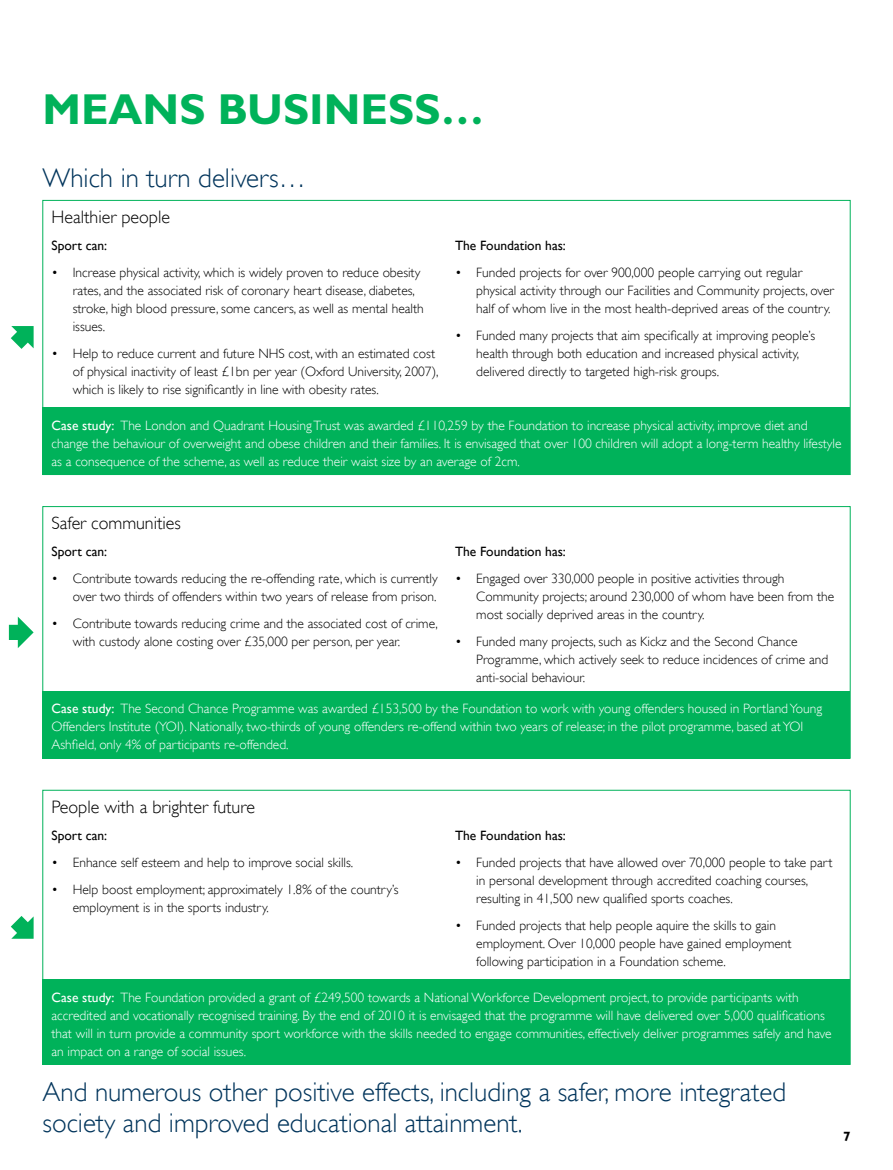
<style>
.page{position:relative;width:893px;height:1170px;background:#fff}
.page>*{position:absolute;margin:0;border:0;box-sizing:border-box;transform-origin:0 0}
.t1{font:700 43.5px "Gill Alt One";color:#00b25a}
.t2{font:300 27px/31.5px "Gill Sans";color:#00345b}
.t3{font:300 18px "Gill Sans";color:#000}
.t4{font:300 13.5px/18px "Gill Sans";color:#000}
.t5{font:300 13.5px/18px "Gill Sans";color:#fff}
.t6{font:13.5px "Gill Sans";color:#000}
.t7{font:700 13.5px "Gill Alt One";color:#000}
.s1{font-weight:400}
</style>
<div class="page">
<div style="left:43px;top:407px;width:807px;height:68px;background:#00b25a"></div>
<div style="left:43px;top:979px;width:807px;height:85px;background:#00b25a"></div>
<div style="left:43px;top:691px;width:807px;height:67px;background:#00b25a"></div>
<div style="left:43px;top:506px;width:807px;height:252px;border:1px solid #00b25a"></div>
<svg style="left:9px;top:616px;width:25px;height:32px"></svg>
<svg style="left:11px;top:916px;width:23px;height:22px"></svg>
<svg style="left:11px;top:326px;width:23px;height:23px"></svg>
<h1 class="t1" style="left:43px;top:83px;width:443px">MEANS BUSINESS…</h1>
<h2 class="t2" style="left:43px;top:162px;width:265px">Which in turn delivers…</h2>
<h3 class="t3" style="left:52px;top:206px;width:120px">Healthier people</h3>
<p class="t6" style="left:52px;top:237px;width:57px">Sport can:</p>
<p class="t4" style="left:73px;top:263px;width:353px;text-indent:-21px">• Increase physical activity, which is widely proven to reduce obesity rates, and the associated risk of coronary heart disease, diabetes, stroke, high blood pressure, some cancers, as well as mental health issues.</p>
<p class="t4" style="left:73px;top:344px;width:367px;text-indent:-21px">• Help to reduce current and future NHS cost, with an estimated cost of physical inactivity of least £1bn per year (Oxford University, 2007), which is likely to rise significantly in line with obesity rates.</p>
<p class="t6" style="left:455px;top:237px;width:112px">The Foundation has:</p>
<p class="t4" style="left:476px;top:263px;width:359px;text-indent:-21px">• Funded projects for over 900,000 people carrying out regular physical activity through our Facilities and Community projects, over half of whom live in the most health-deprived areas of the country.</p>
<p class="t4" style="left:476px;top:326px;width:340px;text-indent:-21px">• Funded many projects that aim specifically at improving people’s health through both education and increased physical activity, delivered directly to targeted high-risk groups.</p>
<p class="t5" style="left:52px;top:416px;width:791px"><span class="s1">Case study:</span> The London and Quadrant Housing Trust was awarded £110,259 by the Foundation to increase physical activity, improve diet and change the behaviour of overweight and obese children and their families. It is envisaged that over 100 children will adopt a long-term healthy lifestyle as a consequence of the scheme, as well as reduce their waist size by an average of 2cm.</p>
<h3 class="t3" style="left:52px;top:512px;width:131px">Safer communities</h3>
<p class="t6" style="left:52px;top:543px;width:57px">Sport can:</p>
<p class="t4" style="left:52px;top:569px;width:388px;text-align:right">• Contribute towards reducing the re-offending rate, which is currently over two thirds of offenders within two years of release from prison.</p>
<p class="t4" style="left:73px;top:614px;width:367px;text-indent:-21px">• Contribute towards reducing crime and the associated cost of crime, with custody alone costing over £35,000 per person, per year.</p>
<p class="t6" style="left:455px;top:543px;width:112px">The Foundation has:</p>
<p class="t4" style="left:476px;top:569px;width:359px;text-indent:-21px">• Engaged over 330,000 people in positive activities through<br>Community projects; around 230,000 of whom have been from the most socially deprived areas in the country.</p>
<p class="t4" style="left:476px;top:632px;width:354px;text-indent:-21px">• Funded many projects, such as Kickz and the Second Chance<br>Programme, which actively seek to reduce incidences of crime and anti-social behaviour.</p>
<p class="t5" style="left:52px;top:700px;width:772px"><span class="s1">Case study:</span> The Second Chance Programme was awarded £153,500 by the Foundation to work with young offenders housed in Portland Young<br>Offenders Institute (YOI). Nationally, two-thirds of young offenders re-offend within two years of release; in the pilot programme, based at YOI<br>Ashfield, only 4% of participants re-offended.</p>
<h3 class="t3" style="left:52px;top:796px;width:205px">People with a brighter future</h3>
<p class="t6" style="left:52px;top:827px;width:57px">Sport can:</p>
<p class="t4" style="left:52px;top:853px;width:303px">• Enhance self esteem and help to improve social skills.</p>
<p class="t4" style="left:73px;top:880px;width:327px;text-indent:-21px">• Help boost employment; approximately 1.8% of the country’s employment is in the sports industry.</p>
<p class="t6" style="left:455px;top:827px;width:112px">The Foundation has:</p>
<p class="t4" style="left:476px;top:853px;width:358px;text-indent:-21px">• Funded projects that have allowed over 70,000 people to take part in personal development through accredited coaching courses, resulting in 41,500 new qualified sports coaches.</p>
<p class="t4" style="left:476px;top:916px;width:317px;text-indent:-21px">• Funded projects that help people aquire the skills to gain employment. Over 10,000 people have gained employment following participation in a Foundation scheme.</p>
<p class="t5" style="left:52px;top:988px;width:782px"><span class="s1">Case study:</span> The Foundation provided a grant of £249,500 towards a National Workforce Development project, to provide participants with accredited and vocationally recognised training. By the end of 2010 it is envisaged that the programme will have delivered over 5,000 qualifications that will in turn provide a community sport workforce with the skills needed to engage communities, effectively deliver programmes safely and have an impact on a range of social issues.</p>
<h2 class="t2" style="left:43px;top:1075px;width:745px">And numerous other positive effects, including a safer, more integrated society and improved educational attainment.</h2>
<p class="t7" style="left:843px;top:1128px;width:9px">7</p>
</div>
